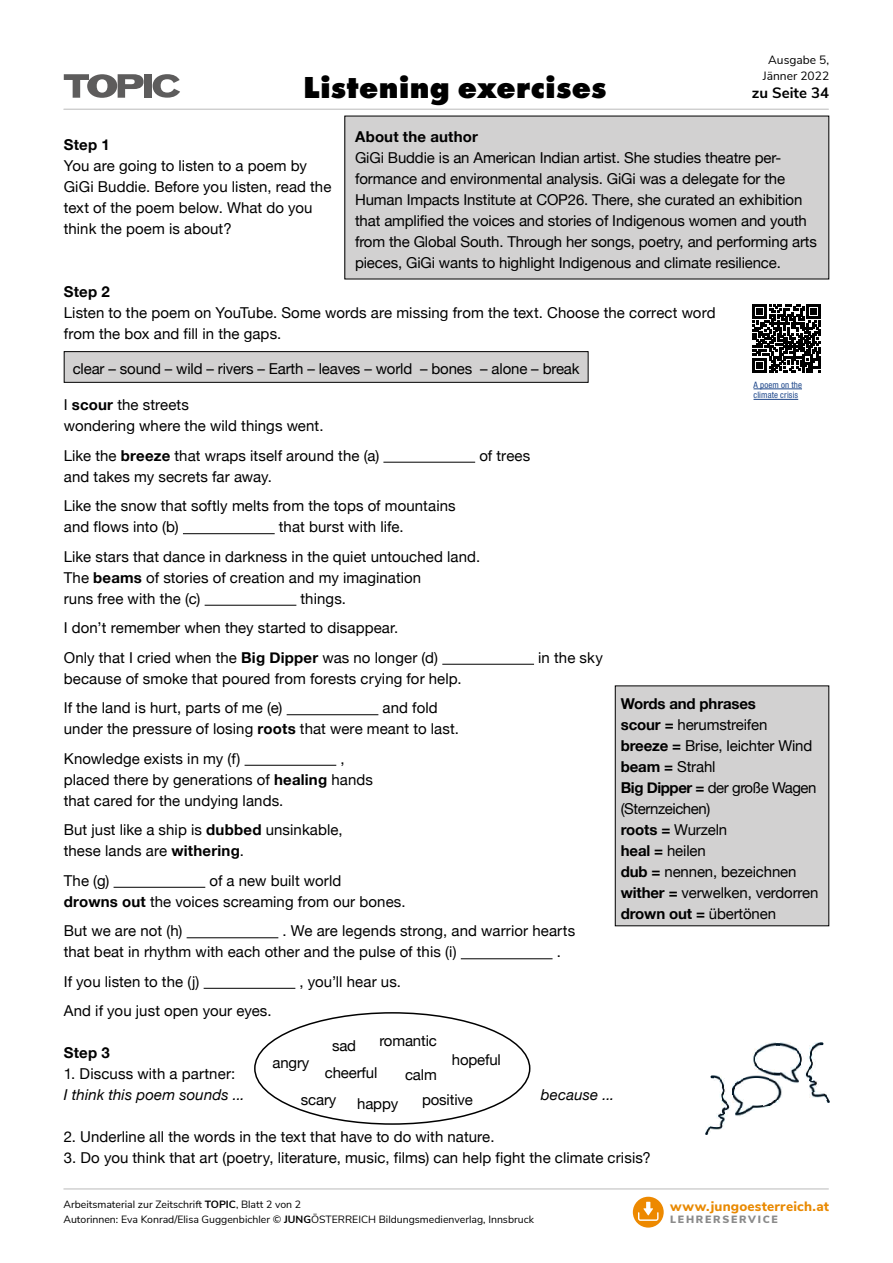
<style>
.page{position:relative;width:893px;height:1263px;background:#fff}
.page>*{position:absolute;margin:0;border:0;box-sizing:border-box;transform-origin:0 0}
.t1{font:800 31.5px "Futura PT";letter-spacing:.015em;color:#000}
.t2{font:15px/21px "Helvetica Neue";letter-spacing:.005em;color:#000}
.t3{font:italic 15px "Helvetica Neue";letter-spacing:.01em;color:#000}
.t4{font:700 15px "Helvetica Neue";letter-spacing:.015em;color:#000}
.t5{font:700 15px "Nunito Sans";color:#000}
.t6{font:800 13.5px "Nunito Sans";letter-spacing:.015em;color:#e98900}
.t7{font:12px/15.8px "Nunito Sans";color:#000;text-align:center}
.t8{font:10.5px/15px "Nunito Sans";color:#000}
.t9{font:900 10.5px "Nunito Sans";letter-spacing:.165em;color:#8b8b8b}
.t10{font:condensed 8.85px/10.5px "Helvetica Neue LT Pro";letter-spacing:.015em;color:#1f488b}
.s1{font-weight:700}
</style>
<div class="page">
<svg style="left:64px;top:74px;width:80px;height:24px"></svg>
<div style="left:144px;top:74px;width:8px;height:24px;background:#5d5c5c"></div>
<svg style="left:153px;top:74px;width:27px;height:24px"></svg>
<hr style="left:64px;top:109px;width:764px;height:1px;background:#bababa">
<div style="left:633px;top:1197px;width:31px;height:30px;background:#ed8900;border-radius:50%"></div>
<svg style="left:638px;top:1202px;width:20px;height:19px"></svg>
<hr style="left:64px;top:1188px;width:764px;height:1px;background:#bababa">
<hr style="left:383px;top:462px;width:92px;height:1px;background:#000">
<hr style="left:183px;top:533px;width:92px;height:1px;background:#000">
<hr style="left:205px;top:605px;width:91px;height:1px;background:#000">
<hr style="left:442px;top:664px;width:92px;height:1px;background:#000">
<hr style="left:287px;top:714px;width:91px;height:1px;background:#000">
<hr style="left:245px;top:765px;width:91px;height:1px;background:#000">
<hr style="left:114px;top:887px;width:91px;height:1px;background:#000">
<hr style="left:187px;top:937px;width:91px;height:1px;background:#000">
<hr style="left:461px;top:958px;width:91px;height:1px;background:#000">
<hr style="left:204px;top:988px;width:91px;height:1px;background:#000">
<svg style="left:705px;top:1043px;width:124px;height:92px"></svg>
<svg style="left:752px;top:304px;width:69px;height:69px"></svg>
<hr style="left:753px;top:389px;width:49px;height:1px;background:#1f488b">
<hr style="left:753px;top:399px;width:45px;height:1px;background:#1f488b">
<div style="left:345px;top:116px;width:484px;height:163px;background:#d2d1d1"></div>
<div style="left:64px;top:352px;width:524px;height:30px;background:#d2d1d1"></div>
<div style="left:64px;top:351px;width:524px;height:32px;border:1px solid #000"></div>
<div style="left:615px;top:686px;width:214px;height:240px;background:#d2d1d1"></div>
<h1 class="t1" style="left:303px;top:67px;width:305px">Listening exercises</h1>
<p class="t7" style="left:763px;top:51px;width:68px">Ausgabe 5,<br>Jänner 2022</p>
<p class="t5" style="left:752px;top:82px;width:79px">zu Seite 34</p>
<p class="t4" style="left:64px;top:133px;width:47px">Step 1</p>
<p class="t2" style="left:64px;top:156px;width:269px">You are going to listen to a poem by<br>GiGi Buddie. Before you listen, read the text of the poem below. What do you think the poem is about?</p>
<p class="t4" style="left:355px;top:125px;width:125px">About the author</p>
<p class="t2" style="left:355px;top:148px;width:463px">GiGi Buddie is an American Indian artist. She studies theatre per&shy;formance and environmental analysis. GiGi was a delegate for the Human Impacts Institute at COP26. There, she curated an exhibition that amplified the voices and stories of Indigenous women and youth from the Global South. Through her songs, poetry, and performing arts pieces, GiGi wants to highlight Indigenous and climate resilience.</p>
<p class="t4" style="left:64px;top:280px;width:47px">Step 2</p>
<p class="t2" style="left:64px;top:303px;width:653px">Listen to the poem on YouTube. Some words are missing from the text. Choose the correct word from the box and fill in the gaps.</p>
<p class="t2" style="left:73px;top:359px;width:508px">clear – sound – wild – rivers – Earth – leaves – world – bones – alone – break</p>
<p class="t2" style="left:64px;top:395px;width:261px">I <span class="s1">scour</span> the streets<br>wondering where the wild things went.</p>
<p class="t2" style="left:64px;top:446px;width:317px">Like the <span class="s1">breeze</span> that wraps itself around the (a)</p>
<p class="t2" style="left:479px;top:446px;width:53px">of trees</p>
<p class="t2" style="left:64px;top:462px;width:393px;line-height:29.5px">and takes my secrets far away.<br>Like the snow that softly melts from the tops of mountains</p>
<p class="t2" style="left:64px;top:517px;width:116px">and flows into (b)</p>
<p class="t2" style="left:64px;top:513px;width:418px;line-height:29.5px;text-indent:215px">that burst with life.<br>Like stars that dance in darkness in the quiet untouched land.</p>
<p class="t2" style="left:64px;top:568px;width:359px">The <span class="s1">beams</span> of stories of creation and my imagination runs free with the (c)</p>
<p class="t2" style="left:64px;top:584px;width:376px;line-height:29.5px;text-indent:237px">things.<br>I don’t remember when they started to disappear.<br>Only that I cried when the <span class="s1">Big Dipper</span> was no longer (d)</p>
<p class="t2" style="left:538px;top:648px;width:66px">in the sky</p>
<p class="t2" style="left:64px;top:664px;width:399px;line-height:29.5px">because of smoke that poured from forests crying for help.<br>If the land is hurt, parts of me (e)</p>
<p class="t2" style="left:64px;top:698px;width:397px;text-indent:319px">and fold under the pressure of losing <span class="s1">roots</span> that were meant to last.</p>
<p class="t2" style="left:64px;top:749px;width:178px">Knowledge exists in my (f)</p>
<p class="t2" style="left:64px;top:749px;width:311px;text-indent:277px">, placed there by generations of <span class="s1">healing</span> hands that cared for the undying lands.</p>
<p class="t2" style="left:64px;top:820px;width:280px">But just like a ship is <span class="s1">dubbed</span> unsinkable, these lands are <span class="s1">withering</span>.</p>
<p class="t2" style="left:64px;top:871px;width:47px">The (g)</p>
<p class="t2" style="left:64px;top:871px;width:343px;text-indent:146px">of a new built world<br><span class="s1">drowns out</span> the voices screaming from our bones.</p>
<p class="t2" style="left:64px;top:921px;width:120px">But we are not (h)</p>
<p class="t2" style="left:64px;top:921px;width:513px;text-indent:219px">. We are legends strong, and warrior hearts that beat in rhythm with each other and the pulse of this (i)</p>
<p class="t2" style="left:557px;top:942px;width:6px">.</p>
<p class="t10" style="left:753px;top:379px;width:50px">A poem on the climate crisis</p>
<p class="t2" style="left:621px;top:694px;width:199px"><span class="s1">Words and phrases<br>scour =</span> herumstreifen <span class="s1">breeze =</span> Brise, leichter Wind <span class="s1">beam =</span> Strahl<br><span class="s1">Big Dipper =</span> der große Wagen (Sternzeichen)<br><span class="s1">roots =</span> Wurzeln<br><span class="s1">heal =</span> heilen<br><span class="s1">dub =</span> nennen, bezeichnen <span class="s1">wither =</span> verwelken, verdorren <span class="s1">drown out =</span> übertönen</p>
<p class="t2" style="left:64px;top:972px;width:137px">If you listen to the (j)</p>
<p class="t2" style="left:300px;top:972px;width:103px">, you’ll hear us.</p>
<p class="t2" style="left:64px;top:1001px;width:209px">And if you just open your eyes.</p>
<p class="t4" style="left:64px;top:1041px;width:47px">Step 3</p>
<p class="t2" style="left:64px;top:1064px;width:173px">1. Discuss with a partner:</p>
<p class="t3" style="left:64px;top:1084px;width:182px">I think this poem sounds ...</p>
<p class="t3" style="left:541px;top:1084px;width:75px">because ...</p>
<p class="t2" style="left:64px;top:1127px;width:432px">2. Underline all the words in the text that have to do with nature.</p>
<p class="t2" style="left:64px;top:1148px;width:589px">3. Do you think that art (poetry, literature, music, films) can help fight the climate crisis?</p>
<p class="t2" style="left:332px;top:1036px;width:26px">sad</p>
<p class="t2" style="left:379px;top:1030px;width:59px">romantic</p>
<p class="t2" style="left:272px;top:1053px;width:38px">angry</p>
<p class="t2" style="left:452px;top:1050px;width:51px">hopeful</p>
<p class="t2" style="left:301px;top:1090px;width:37px">scary</p>
<p class="t2" style="left:357px;top:1058px;width:43px;line-height:31.3px;text-indent:-32px">cheerful happy</p>
<p class="t2" style="left:422px;top:1062px;width:52px;line-height:25.5px;text-indent:-17px">calm positive</p>
<p class="t8" style="left:63px;top:1196px;width:472px">Arbeitsmaterial zur Zeitschrift <span class="s1">TOPIC</span>, Blatt 2 von 2<br>Autorinnen: Eva Konrad/Elisa Guggenbichler © <span class="s1">JUNG</span>ÖSTERREICH Bildungsmedienverlag, Innsbruck</p>
<p class="t6" style="left:670px;top:1196px;width:160px">www.jungoesterreich.at</p>
<p class="t9" style="left:670px;top:1211px;width:109px">LEHRERSERVICE</p>
</div>
